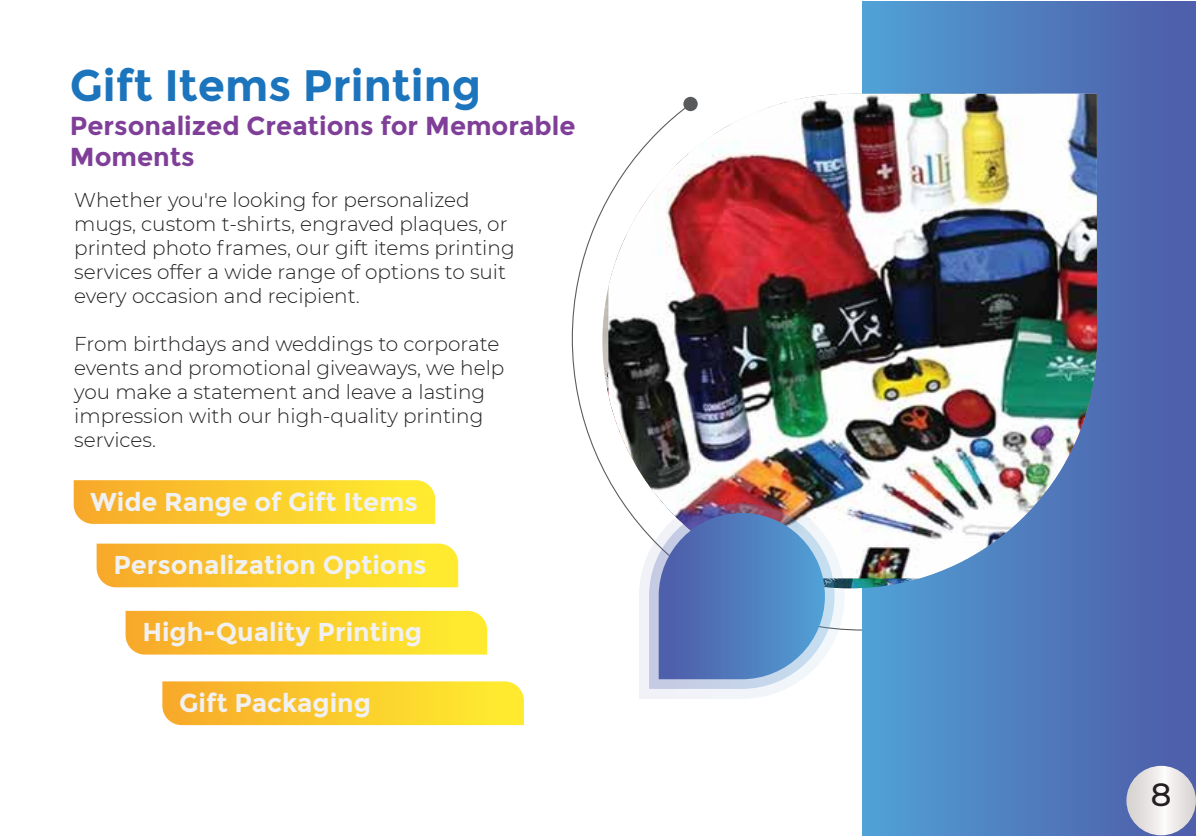
<style>
.page{position:relative;width:1196px;height:836px;background:#fff}
.page>*{position:absolute;margin:0;border:0;box-sizing:border-box;transform-origin:0 0}
.t1{font:700 44px "Montserrat";color:#1c75bc}
.t2{font:500 32px "Montserrat";color:#231f20}
.t3{font:700 26px/31.2px "Montserrat";color:#7f3f98}
.t4{font:700 25.8px "Montserrat";color:#f1f1f2}
.t5{font:300 20px/24px "Montserrat";color:#231f20}
</style>
<div class="page">
<div style="left:862px;top:1px;width:333px;height:834px;background:linear-gradient(to right,#51a1d6,#4e5ba8)"></div>
<svg style="left:74px;top:480px;width:361px;height:43px;background:#fbcc2f"></svg>
<svg style="left:97px;top:543px;width:361px;height:44px;background:#fbcd31"></svg>
<svg style="left:125px;top:610px;width:362px;height:44px;background:#fbcd33"></svg>
<svg style="left:162px;top:681px;width:362px;height:43px;background:#fbcc30"></svg>
<img style="left:602px;top:198px;width:494px;height:390px">
<img style="left:608px;top:94px;width:488px;height:484px">
<img style="left:639px;top:493px;width:205px;height:205px">
<svg style="left:649px;top:503px;width:185px;height:185px;background:#7794c5"></svg>
<svg style="left:1126px;top:765px;width:69px;height:70px"></svg>
<h1 class="t1" style="left:70px;top:60px;width:413px">Gift Items Printing</h1>
<h3 class="t3" style="left:70px;top:110px;width:507px">Personalized Creations for Memorable<br>Moments</h3>
<p class="t5" style="left:74px;top:187px;width:442px">Whether you're looking for personalized mugs, custom t-shirts, engraved plaques, or printed photo frames, our gift items printing services offer a wide range of options to suit every occasion and recipient.</p>
<p class="t5" style="left:74px;top:331px;width:431px">From birthdays and weddings to corporate events and promotional giveaways, we help you make a statement and leave a lasting impression with our high-quality printing services.</p>
<p class="t4" style="left:90px;top:486px;width:329px">Wide Range of Gift Items</p>
<p class="t4" style="left:113px;top:549px;width:314px">Personalization Options</p>
<p class="t4" style="left:142px;top:616px;width:281px">High-Quality Printing</p>
<p class="t4" style="left:179px;top:687px;width:193px">Gift Packaging</p>
<h2 class="t2" style="left:1150px;top:772px;width:22px">8</h2>
</div>
